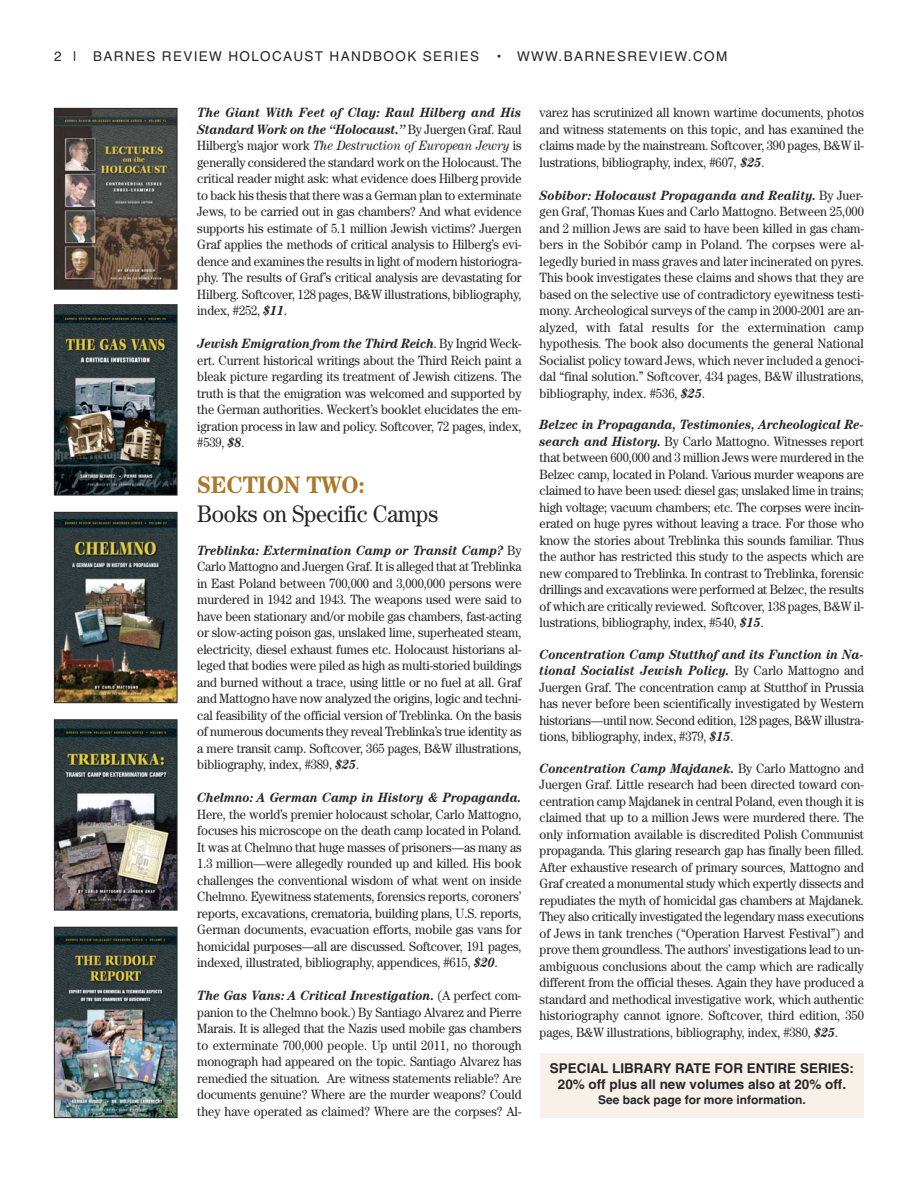
<style>
.page{position:relative;width:918px;height:1188px;background:#fff}
.page>*{position:absolute;margin:0;border:0;box-sizing:border-box;transform-origin:0 0}
.t1{font:24px "Century";letter-spacing:-.01em;color:#272627;scale:.92 1}
.t2{font:700 24px "Century";letter-spacing:-.01em;color:#ac7829;scale:.92 1}
.t3{font:13.5px/16.5px "Century";letter-spacing:-.01em;color:#272627;text-align:justify;scale:.92 1}
.t4{font:700 13.5px/16.5px "Helvetica";color:#272627;text-align:center}
.t5{font:13.5px "Helvetica";letter-spacing:.1em;color:#272627}
.t6{font:italic 700 13.5px "Century";letter-spacing:-.01em;color:#272627;scale:.92 1}
.t7{font:700 12px "Helvetica";color:#272627}
.s1{font-weight:700;font-style:italic}
.s2{font-style:italic}
</style>
<div class="page">
<img style="left:56px;top:110px;width:119px;height:178px">
<div style="left:54px;top:108px;width:123px;height:182px;border:1px solid #272627"></div>
<img style="left:56px;top:306px;width:119px;height:187px">
<div style="left:54px;top:304px;width:123px;height:191px;border:1px solid #272627"></div>
<img style="left:56px;top:514px;width:119px;height:187px">
<div style="left:54px;top:512px;width:123px;height:191px;border:1px solid #272627"></div>
<img style="left:56px;top:929px;width:119px;height:187px">
<div style="left:54px;top:927px;width:123px;height:191px;border:1px solid #272627"></div>
<img style="left:56px;top:721px;width:119px;height:188px">
<div style="left:54px;top:719px;width:123px;height:192px;border:1px solid #272627"></div>
<div style="left:540px;top:1053px;width:324px;height:64px;background:#f7f1ea"></div>
<p class="t5" style="left:54px;top:49px;width:675px">2 | BARNES REVIEW HOLOCAUST HANDBOOK SERIES • WWW.BARNESREVIEW.COM</p>
<p class="t3" style="left:197px;top:106px;width:354px"><span class="s1">The Giant With Feet of Clay: Raul Hilberg and His Standard Work on the “Holocaust.”</span> By Juergen Graf. Raul Hilberg’s major work <span class="s2">The Destruction of European Jewry</span> is generally considered the standard work on the Holocaust. The critical reader might ask: what evidence does Hilberg provide to back his thesis that there was a German plan to exterminate Jews, to be carried out in gas chambers? And what evidence supports his estimate of 5.1 million Jewish victims? Juergen Graf applies the methods of critical analysis to Hilberg’s evi&shy;dence and examines the results in light of modern historiogra&shy;phy. The results of Graf’s critical analysis are devastating for Hilberg. Softcover, 128 pages, B&amp;W illustrations, bibliography, index, #252, <span class="s1">$11</span>.</p>
<p class="t3" style="left:197px;top:337px;width:354px"><span class="s1">Jewish Emigration from the Third Reich</span>. By Ingrid Weck&shy;ert. Current historical writings about the Third Reich paint a bleak picture regarding its treatment of Jewish citizens. The truth is that the emigration was welcomed and supported by the German authorities. Weckert’s booklet elucidates the em&shy;igration process in law and policy. Softcover, 72 pages, index, #539, <span class="s1">$8</span>.</p>
<h1 class="t2" style="left:197px;top:477px;width:184px">SECTION TWO:</h1>
<h1 class="t1" style="left:197px;top:505px;width:263px">Books on Specific Camps</h1>
<p class="t3" style="left:197px;top:543px;width:354px"><span class="s1">Treblinka: Extermination Camp or Transit Camp?</span> By Carlo Mattogno and Juergen Graf. It is alleged that at Treblinka in East Poland between 700,000 and 3,000,000 persons were murdered in 1942 and 1943. The weapons used were said to have been stationary and/or mobile gas chambers, fast-acting or slow-acting poison gas, unslaked lime, superheated steam, electricity, diesel exhaust fumes etc. Holocaust historians al&shy;leged that bodies were piled as high as multi-storied buildings and burned without a trace, using little or no fuel at all. Graf and Mattogno have now analyzed the origins, logic and techni&shy;cal feasibility of the official version of Treblinka. On the basis of numerous documents they reveal Treblinka’s true identity as a mere transit camp. Softcover, 365 pages, B&amp;W illustrations, bibliography, index, #389, <span class="s1">$25</span>.</p>
<p class="t6" style="left:197px;top:793px;width:354px">Chelmno: A German Camp in History &amp; Propaganda.</p>
<p class="t3" style="left:197px;top:807px;width:354px">Here, the world’s premier holocaust scholar, Carlo Mattogno, focuses his microscope on the death camp located in Poland.<br>It was at Chelmno that huge masses of prisoners—as many as 1.3 million—were allegedly rounded up and killed. His book challenges the conventional wisdom of what went on inside Chelmno. Eyewitness statements, forensics reports, coroners’ reports, excavations, crematoria, building plans, U.S. reports, German documents, evacuation efforts, mobile gas vans for homicidal purposes—all are discussed. Softcover, 191 pages, indexed, illustrated, bibliography, appendices, #615, <span class="s1">$20</span>.</p>
<p class="t3" style="left:197px;top:988px;width:354px"><span class="s1">The Gas Vans: A Critical Investigation.</span> (A perfect com&shy;panion to the Chelmno book.) By Santiago Alvarez and Pierre Marais. It is alleged that the Nazis used mobile gas chambers to exterminate 700,000 people. Up until 2011, no thorough monograph had appeared on the topic. Santiago Alvarez has remedied the situation. Are witness statements reliable? Are documents genuine? Where are the murder weapons? Could they have operated as claimed? Where are the corpses? Al-</p>
<p class="t3" style="left:540px;top:106px;width:354px">varez has scrutinized all known wartime documents, photos and witness statements on this topic, and has examined the claims made by the mainstream. Softcover, 390 pages, B&amp;W il&shy;lustrations, bibliography, index, #607, <span class="s1">$25</span>.</p>
<p class="t3" style="left:540px;top:188px;width:354px"><span class="s1">Sobibor: Holocaust Propaganda and Reality.</span> By Juer&shy;gen Graf, Thomas Kues and Carlo Mattogno. Between 25,000 and 2 million Jews are said to have been killed in gas cham&shy;bers in the Sobibór camp in Poland. The corpses were al&shy;legedly buried in mass graves and later incinerated on pyres.<br>This book investigates these claims and shows that they are based on the selective use of contradictory eyewitness testi&shy;mony. Archeological surveys of the camp in 2000-2001 are an&shy;alyzed, with fatal results for the extermination camp hypothesis. The book also documents the general National Socialist policy toward Jews, which never included a genoci&shy;dal “final solution.” Softcover, 434 pages, B&amp;W illustrations, bibliography, index. #536, <span class="s1">$25</span>.</p>
<p class="t3" style="left:540px;top:418px;width:354px"><span class="s1">Belzec in Propaganda, Testimonies, Archeological Re&shy;search and History.</span> By Carlo Mattogno. Witnesses report that between 600,000 and 3 million Jews were murdered in the Belzec camp, located in Poland. Various murder weapons are claimed to have been used: diesel gas; unslaked lime in trains; high voltage; vacuum chambers; etc. The corpses were incin&shy;erated on huge pyres without leaving a trace. For those who know the stories about Treblinka this sounds familiar. Thus the author has restricted this study to the aspects which are new compared to Treblinka. In contrast to Treblinka, forensic drillings and excavations were performed at Belzec, the results of which are critically reviewed. Softcover, 138 pages, B&amp;W il&shy;lustrations, bibliography, index, #540, <span class="s1">$15</span>.</p>
<p class="t3" style="left:540px;top:647px;width:354px"><span class="s1">Concentration Camp Stutthof and its Function in Na&shy;tional Socialist Jewish Policy.</span> By Carlo Mattogno and Juergen Graf. The concentration camp at Stutthof in Prussia has never before been scientifically investigated by Western historians—until now. Second edition, 128 pages, B&amp;W illustra&shy;tions, bibliography, index, #379, <span class="s1">$15</span>.</p>
<p class="t3" style="left:540px;top:761px;width:354px"><span class="s1">Concentration Camp Majdanek.</span> By Carlo Mattogno and Juergen Graf. Little research had been directed toward con&shy;centration camp Majdanek in central Poland, even though it is claimed that up to a million Jews were murdered there. The only information available is discredited Polish Communist propaganda. This glaring research gap has finally been filled.<br>After exhaustive research of primary sources, Mattogno and Graf created a monumental study which expertly dissects and repudiates the myth of homicidal gas chambers at Majdanek.<br>They also critically investigated the legendary mass executions of Jews in tank trenches (“Operation Harvest Festival”) and prove them groundless. The authors’ investigations lead to un&shy;ambiguous conclusions about the camp which are radically different from the official theses. Again they have produced a standard and methodical investigative work, which authentic historiography cannot ignore. Softcover, third edition, 350 pages, B&amp;W illustrations, bibliography, index, #380, <span class="s1">$25</span>.</p>
<p class="t4" style="left:550px;top:1061px;width:306px">SPECIAL LIBRARY RATE FOR ENTIRE SERIES:<br>20% off plus all new volumes also at 20% off.</p>
<p class="t7" style="left:598px;top:1096px;width:209px">See back page for more information.</p>
</div>
